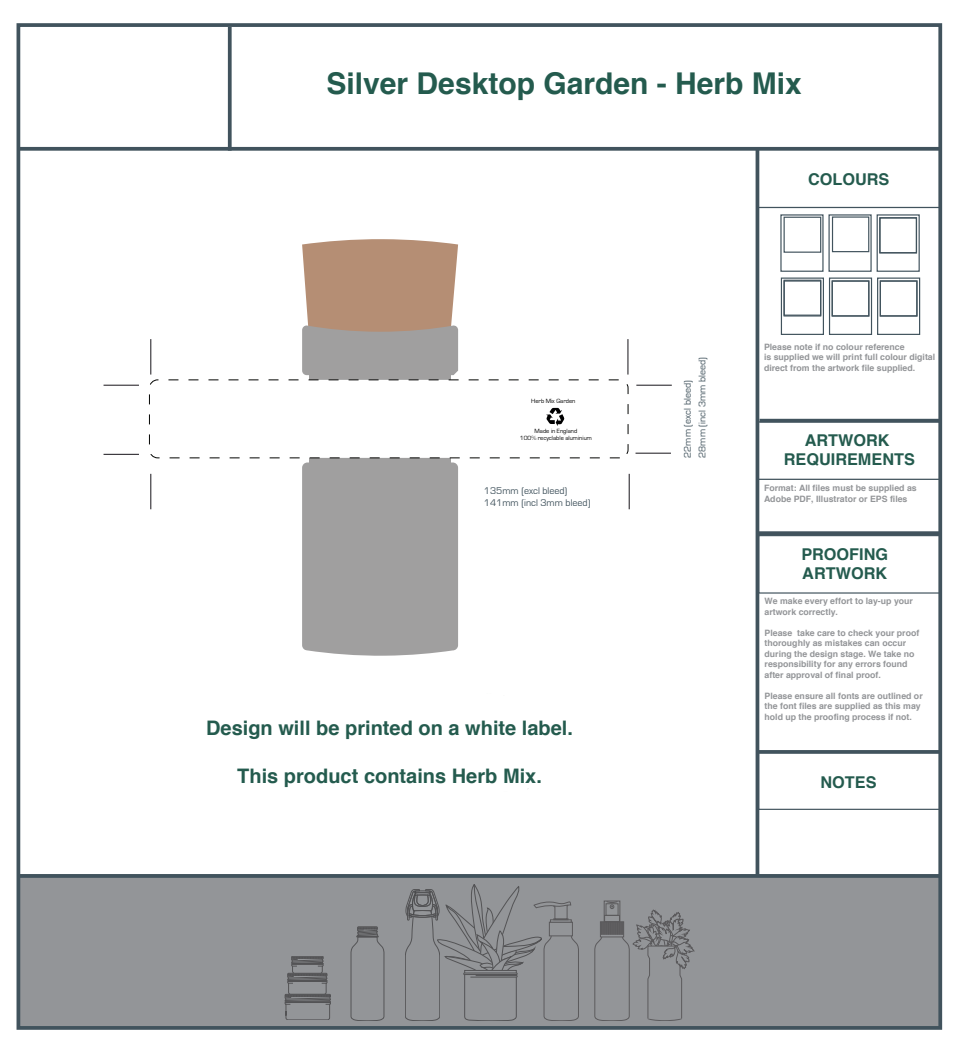
<style>
.page{position:relative;width:958px;height:1053px;background:#fff}
.page>*{position:absolute;margin:0;border:0;box-sizing:border-box;transform-origin:0 0}
.t1{font:700 30px "Helvetica";color:#245b4e}
.t2{font:700 20px "Helvetica";color:#245b4e}
.t3{font:700 16.25px/19.5px "Helvetica";color:#245b4e;text-align:center}
.t4{font:10px/14.5px "Eurostile";color:#41535d}
.t5{font:700 8.75px/10.5px "Helvetica";color:#939598}
.t6{font:6.25px/7.5px "Eurostile";color:#000001;text-align:center}
</style>
<div class="page">
<div style="left:18px;top:874px;width:922px;height:153px;background:#939598"></div>
<svg style="left:351px;top:926px;width:33px;height:94px"></svg>
<svg style="left:405px;top:884px;width:173px;height:136px"></svg>
<svg style="left:285px;top:956px;width:46px;height:63px"></svg>
<svg style="left:594px;top:900px;width:100px;height:120px"></svg>
<svg style="left:22px;top:147px;width:915px;height:4px;background:#4f6069"></svg>
<svg style="left:228px;top:28px;width:4px;height:123px"></svg>
<div style="left:17px;top:23px;width:925px;height:1006px;border:4px solid #41535d"></div>
<hr style="left:757px;top:207px;width:182px;height:1px;background:#41535d">
<hr style="left:759px;top:419px;width:182px;height:3px;background:#41535d">
<svg style="left:759px;top:531px;width:181px;height:4px"></svg>
<div style="left:828px;top:214px;width:43px;height:58px;border:1px solid #41535d"></div>
<div style="left:876px;top:214px;width:43px;height:58px;border:1px solid #41535d"></div>
<div style="left:879px;top:217px;width:38px;height:36px;border:1px solid #41535d"></div>
<div style="left:828px;top:277px;width:44px;height:58px;border:1px solid #41535d"></div>
<div style="left:831px;top:280px;width:38px;height:36px;border:1px solid #41535d"></div>
<div style="left:780px;top:277px;width:44px;height:58px;border:1px solid #41535d"></div>
<div style="left:783px;top:217px;width:38px;height:36px;border:1px solid #41535d"></div>
<div style="left:877px;top:277px;width:43px;height:58px;border:1px solid #41535d"></div>
<div style="left:879px;top:280px;width:38px;height:36px;border:1px solid #41535d"></div>
<div style="left:783px;top:279px;width:38px;height:37px;border:1px solid #41535d"></div>
<div style="left:831px;top:216px;width:38px;height:36px;border:1px solid #41535d"></div>
<svg style="left:755px;top:149px;width:4px;height:725px;background:#5e6d76"></svg>
<hr style="left:18px;top:874px;width:921px;height:3px;background:#41535d">
<div style="left:757px;top:421px;width:183px;height:59px;border:1px solid #41535d"></div>
<div style="left:758px;top:535px;width:182px;height:58px;border:1px solid #41535d"></div>
<div style="left:758px;top:751px;width:182px;height:58px;border:1px solid #41535d"></div>
<hr style="left:758px;top:750px;width:182px;height:3px;background:#41535d">
<hr style="left:150px;top:339px;width:1px;height:35px;background:#17141a">
<hr style="left:103px;top:385px;width:36px;height:1px;background:#17141a">
<hr style="left:103px;top:454px;width:36px;height:1px;background:#17141a">
<hr style="left:150px;top:474px;width:1px;height:35px;background:#17141a">
<hr style="left:629px;top:474px;width:1px;height:35px;background:#17141a">
<hr style="left:635px;top:453px;width:36px;height:1px;background:#17141a">
<hr style="left:636px;top:385px;width:35px;height:1px;background:#17141a">
<hr style="left:627px;top:339px;width:1px;height:35px;background:#17141a">
<svg style="left:302px;top:239px;width:156px;height:136px;background:#b09887"></svg>
<div style="left:302px;top:462px;width:156px;height:194px;background:#a09f9f"></div>
<div style="left:309px;top:375px;width:141px;height:88px;background:#a09f9f"></div>
<div style="left:149px;top:380px;width:479px;height:78px;background:#fff;border-radius:8px"></div>
<div style="left:149px;top:379px;width:479px;height:79px;border:1px dashed #040503;border-radius:8px"></div>
<svg style="left:546px;top:407px;width:18px;height:19px"></svg>
<h1 class="t1" style="left:326px;top:59px;width:477px">Silver Desktop Garden - Herb Mix</h1>
<p class="t6" style="left:531px;top:397px;width:46px">Herb Mix Garden</p>
<p class="t6" style="left:520px;top:427px;width:74px">Made in England<br>100% recyclable aluminium</p>
<p class="t4" style="left:484px;top:485px;width:108px;line-height:12px">135mm (excl bleed)<br>141mm (incl 3mm bleed)</p>
<h2 class="t2" style="left:206px;top:711px;width:368px">Design will be printed on a white label.</h2>
<h2 class="t2" style="left:237px;top:759px;width:306px">This product contains Herb Mix.</h2>
<h3 class="t3" style="left:808px;top:170px;width:83px">COLOURS</h3>
<p class="t4" style="left:680px;top:458px;width:102px;rotate:-90deg">22mm (excl bleed)<br>28mm (incl 3mm bleed)</p>
<p class="t5" style="left:764px;top:341px;width:173px">Please note if no colour reference<br>is supplied we will print full colour digital direct from the artwork file supplied.</p>
<h3 class="t3" style="left:783px;top:430px;width:132px">ARTWORK<br>REQUIREMENTS</h3>
<p class="t5" style="left:764px;top:483px;width:154px">Format: All files must be supplied as<br>Adobe PDF, Illustrator or EPS files</p>
<h3 class="t3" style="left:801px;top:544px;width:88px;text-align:left">PROOFING<br>ARTWORK</h3>
<p class="t5" style="left:764px;top:596px;width:150px">We make every effort to lay-up your artwork correctly.</p>
<p class="t5" style="left:764px;top:627px;width:156px">Please take care to check your proof thoroughly as mistakes can occur during the design stage. We take no responsibility for any errors found after approval of final proof.</p>
<p class="t5" style="left:764px;top:690px;width:160px">Please ensure all fonts are outlined or the font files are supplied as this may hold up the proofing process if not.</p>
<h3 class="t3" style="left:820px;top:773px;width:57px">NOTES</h3>
</div>
